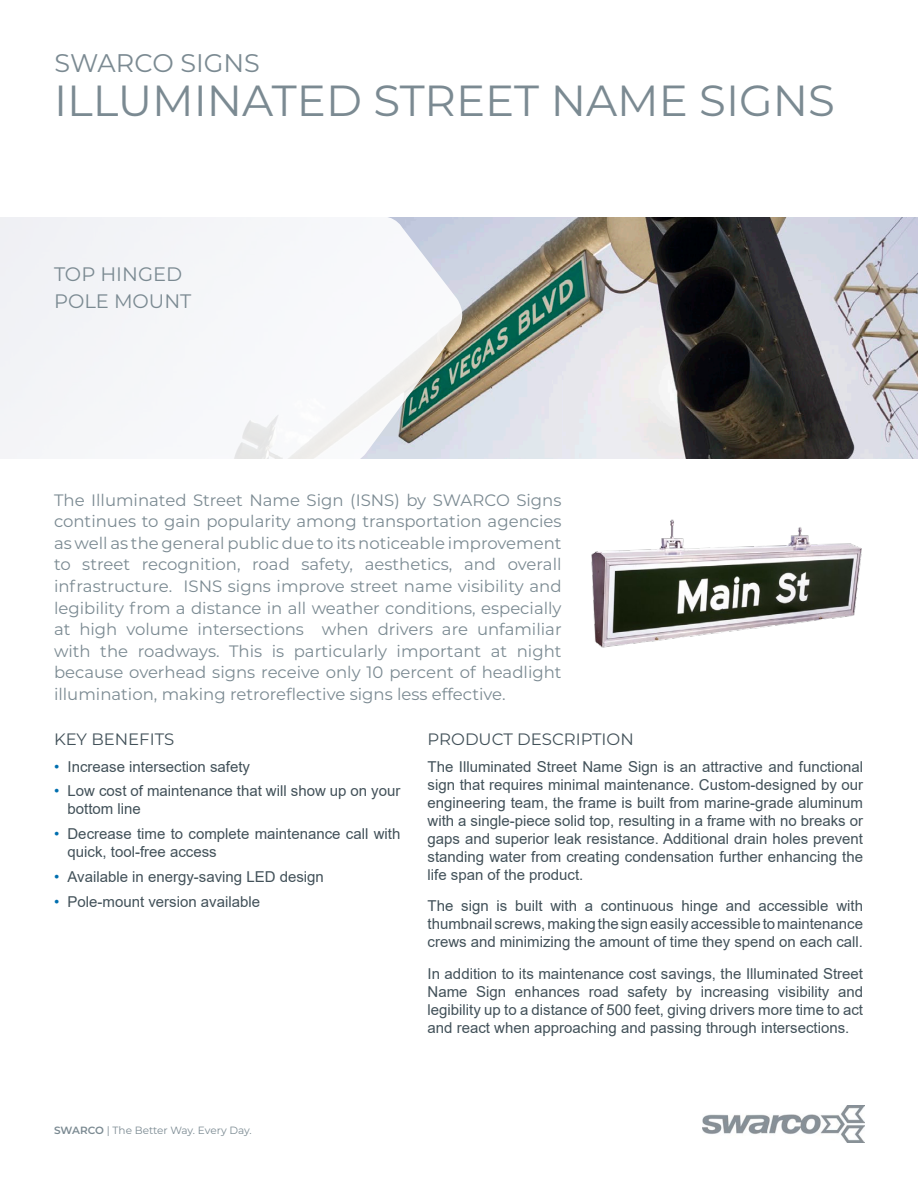
<style>
.page{position:relative;width:918px;height:1188px;background:#fff}
.page>*{position:absolute;margin:0;border:0;box-sizing:border-box;transform-origin:0 0}
.Product_Name_Header{font:43.5px "Montserrat";color:#7b8a92}
.SWARCO_Header{font:25.5px "Montserrat";color:#7b8a92}
.Product_Agency_Indentifier{font:19.5px "Montserrat";color:#7b8a92}
.Overview_Text{font:16.5px/21.6px "Montserrat";color:#7b8a92;text-align:justify}
.Headings{font:16.5px "Montserrat";color:#425159}
.Body_Text{font:15px/18px "Arial";color:#425159;text-align:justify}
.Footer_-_Claim{font:10.5px "Montserrat";color:#7b8a92}
.s1{color:#006faf}
.s2{font-weight:600}
</style>
<div class="page">
<img style="left:464px;top:218px;width:454px;height:241px">
<img style="left:702px;top:1105px;width:163px;height:37px">
<svg style="left:0;top:217px;width:464px;height:242px;fill:#f5f6f8"></svg>
<img style="left:591px;top:519px;width:271px;height:129px">
<p class="SWARCO_Header" style="left:55px;top:46px;width:207px">SWARCO SIGNS</p>
<p class="Product_Name_Header" style="left:54px;top:71px;width:782px">ILLUMINATED STREET NAME SIGNS</p>
<p class="Product_Agency_Indentifier" style="left:54px;top:261px;width:130px">TOP HINGED</p>
<p class="Product_Agency_Indentifier" style="left:54px;top:288px;width:139px">POLE MOUNT</p>
<p class="Overview_Text" style="left:54px;top:488px;width:509px">The Illuminated Street Name Sign (ISNS) by SWARCO Signs continues to gain popularity among transportation agencies as well as the general public due to its noticeable improvement to street recognition, road safety, aesthetics, and overall infrastructure. ISNS signs improve street name visibility and legibility from a distance in all weather conditions, especially at high volume intersections when drivers are unfamiliar with the roadways. This is particularly important at night because overhead signs receive only 10 percent of headlight illumination, making retroreflective signs less effective.</p>
<p class="Headings" style="left:54px;top:728px;width:122px">KEY BENEFITS</p>
<p class="Body_Text" style="left:54px;top:757px;width:198px"><span class="s1">•</span> Increase intersection safety</p>
<p class="Body_Text" style="left:68px;top:782px;width:334px;text-indent:-14px"><span class="s1">•</span> Low cost of maintenance that will show up on your bottom line</p>
<p class="Body_Text" style="left:68px;top:825px;width:334px;text-indent:-14px"><span class="s1">•</span> Decrease time to complete maintenance call with quick, tool-free access</p>
<p class="Body_Text" style="left:54px;top:867px;width:271px"><span class="s1">•</span> Available in energy-saving LED design</p>
<p class="Body_Text" style="left:54px;top:892px;width:208px"><span class="s1">•</span> Pole-mount version available</p>
<p class="Headings" style="left:428px;top:728px;width:208px">PRODUCT DESCRIPTION</p>
<p class="Body_Text" style="left:428px;top:757px;width:437px">The Illuminated Street Name Sign is an attractive and functional sign that requires minimal maintenance. Custom-designed by our engineering team, the frame is built from marine-grade aluminum with a single-piece solid top, resulting in a frame with no breaks or gaps and superior leak resistance. Additional drain holes prevent standing water from creating condensation further enhancing the life span of the product.</p>
<p class="Body_Text" style="left:428px;top:897px;width:437px">The sign is built with a continuous hinge and accessible with thumbnail screws, making the sign easily accessible to maintenance crews and minimizing the amount of time they spend on each call.</p>
<p class="Body_Text" style="left:428px;top:964px;width:437px">In addition to its maintenance cost savings, the Illuminated Street Name Sign enhances road safety by increasing visibility and legibility up to a distance of 500 feet, giving drivers more time to act and react when approaching and passing through intersections.</p>
<p class="Footer_-_Claim" style="left:54px;top:1123px;width:199px"><span class="s2">SWARCO</span> | The Better Way. Every Day.</p>
</div>
